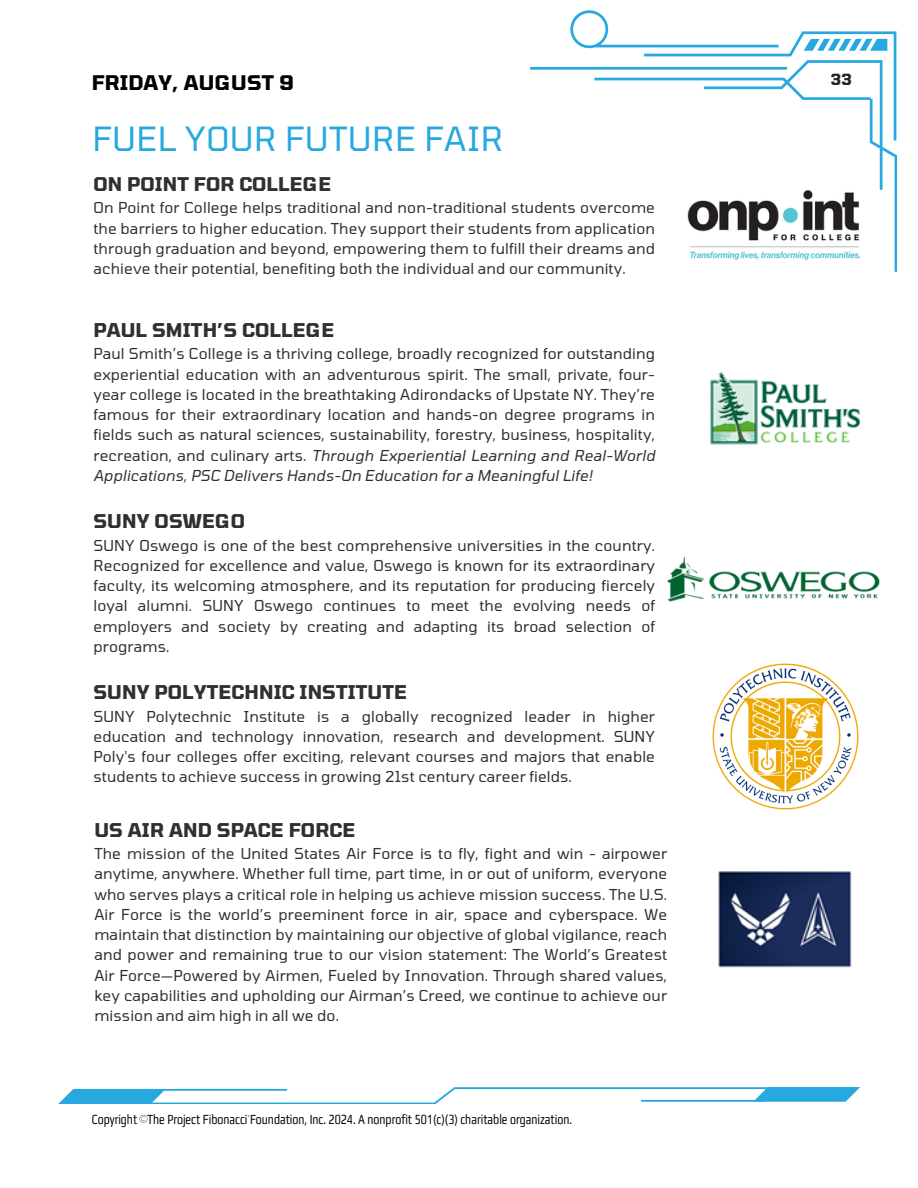
<style>
.page{position:relative;width:918px;height:1188px;background:#fff}
.page>*{position:absolute;margin:0;border:0;box-sizing:border-box;transform-origin:0 0}
.t1{font:33.15px "Tomorrow";letter-spacing:.02em;color:#27a8df}
.t2{font:700 20.1px "Tomorrow";letter-spacing:.01em;color:#000}
.t3{font:700 18.9px "Tomorrow";letter-spacing:.01em;color:#303030}
.t4{font:700 18.75px "Tomorrow";letter-spacing:.01em;color:#303030}
.t5{font:700 15.3px "Tomorrow";color:#252525}
.t6{font:15px/20.2px "Tomorrow";letter-spacing:.01em;color:#303030;text-align:justify}
.t7{font:condensed 14.1px "Gamestation";color:#000}
.s1{font-style:italic}
</style>
<div class="page">
<svg style="left:140px;top:1115px;width:7px;height:8px"></svg>
<svg style="left:530px;top:10px;width:367px;height:262px"></svg>
<svg style="left:58px;top:1087px;width:802px;height:17px"></svg>
<img style="left:711px;top:371px;width:149px;height:74px">
<img style="left:687px;top:191px;width:174px;height:69px">
<img style="left:667px;top:556px;width:213px;height:45px">
<img style="left:718px;top:871px;width:134px;height:97px">
<img style="left:712px;top:663px;width:147px;height:146px">
<p class="t2" style="left:92px;top:70px;width:204px">FRIDAY, AUGUST 9</p>
<p class="t5" style="left:830px;top:70px;width:23px">33</p>
<p class="t1" style="left:93px;top:118px;width:412px">FUEL YOUR FUTURE FAIR</p>
<p class="t4" style="left:93px;top:172px;width:239px">ON POINT FOR COLLEGE</p>
<h2 class="t6" style="left:93px;top:197px;width:563px">On Point for College helps traditional and non-traditional students overcome the barriers to higher education. They support their students from application through graduation and beyond, empowering them to fulfill their dreams and achieve their potential, benefiting both the individual and our community.</h2>
<p class="t3" style="left:93px;top:318px;width:242px">PAUL SMITH’S COLLEGE</p>
<p class="t6" style="left:93px;top:343px;width:563px">Paul Smith’s College is a thriving college, broadly recognized for outstanding experiential education with an adventurous spirit. The small, private, four&shy;year college is located in the breathtaking Adirondacks of Upstate NY. They’re famous for their extraordinary location and hands-on degree programs in fields such as natural sciences, sustainability, forestry, business, hospitality, recreation, and culinary arts. <span class="s1">Through Experiential Learning and Real-World Applications, PSC Delivers Hands-On Education for a Meaningful Life!</span></p>
<p class="t3" style="left:93px;top:509px;width:153px">SUNY OSWEGO</p>
<p class="t6" style="left:93px;top:535px;width:563px">SUNY Oswego is one of the best comprehensive universities in the country.<br>Recognized for excellence and value, Oswego is known for its extraordinary faculty, its welcoming atmosphere, and its reputation for producing fiercely loyal alumni. SUNY Oswego continues to meet the evolving needs of employers and society by creating and adapting its broad selection of programs.</p>
<p class="t3" style="left:93px;top:680px;width:315px">SUNY POLYTECHNIC INSTITUTE</p>
<p class="t6" style="left:93px;top:706px;width:563px">SUNY Polytechnic Institute is a globally recognized leader in higher education and technology innovation, research and development. SUNY Poly's four colleges offer exciting, relevant courses and majors that enable students to achieve success in growing 21st century career fields.</p>
<p class="t3" style="left:94px;top:818px;width:262px">US AIR AND SPACE FORCE</p>
<p class="t6" style="left:94px;top:843px;width:574px">The mission of the United States Air Force is to fly, fight and win - airpower anytime, anywhere. Whether full time, part time, in or out of uniform, everyone who serves plays a critical role in helping us achieve mission success. The U.S.<br>Air Force is the world’s preeminent force in air, space and cyberspace. We maintain that distinction by maintaining our objective of global vigilance, reach and power and remaining true to our vision statement: The World’s Greatest Air Force—Powered by Airmen, Fueled by Innovation. Through shared values, key capabilities and upholding our Airman’s Creed, we continue to achieve our mission and aim high in all we do.</p>
<p class="t7" style="left:92px;top:1111px;width:482px">Copyright The Project Fibonacci Foundation, Inc. 2024. A nonprofit 501(c)(3) charitable organization.</p>
</div>
